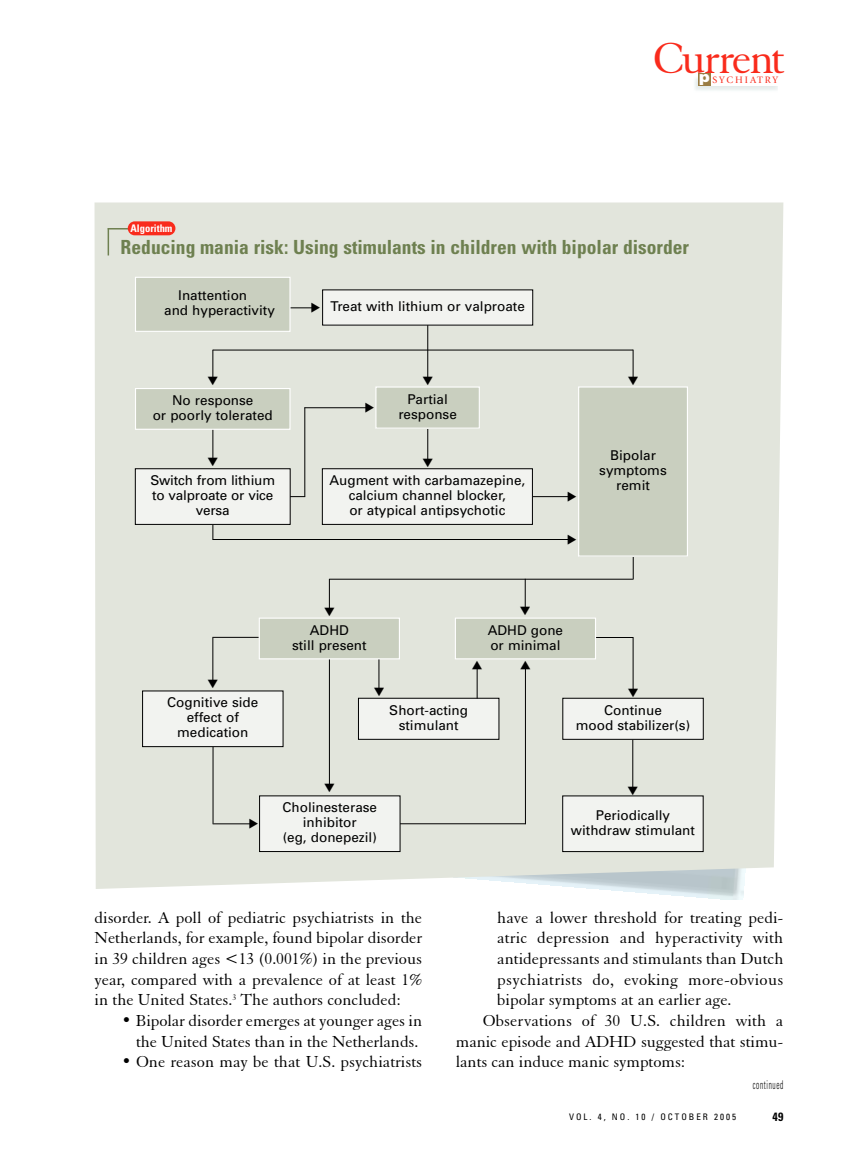
<style>
.page{position:relative;width:851px;height:1161px;background:#fff}
.page>*{position:absolute;margin:0;border:0;box-sizing:border-box;transform-origin:0 0}
.t1{font:47.1px "Elegant Garamond BT";letter-spacing:-.045em;color:#f92b1c}
.t2{font:700 condensed 19.5px "Univers";color:#6e8050}
.t3{font:17.25px/20.5px "Elegant Garamond BT";color:#000;text-align:justify}
.t4{font:17.25px "Elegant Garamond BT";letter-spacing:.02em;color:#000}
.t5{font:13.5px/15px "Univers";color:#000;text-align:center}
.t6{font:300 condensed 12px "Univers";letter-spacing:.09em;color:#000;scale:.6 1}
.t7{font:700 condensed 12px "Univers";color:#000}
.t8{font:700 condensed 10.5px "Univers";color:#fff}
.t9{font:9.75px "Giovanni";letter-spacing:.195em;color:#f92b1c}
.t10{font:condensed 9px "Univers";letter-spacing:.22em;color:#000}
.s1{font-family:"Arial";font-weight:900;font-size:15.15px;color:#fff}
</style>
<div class="page">
<div style="left:698px;top:73px;width:13px;height:13px;background:#9a7d44"></div>
<div style="left:94px;top:202px;width:689px;height:687px;background:#e2e5dc"></div>
<svg style="left:108px;top:230px;width:1px;height:25px"></svg>
<hr style="left:108px;top:228px;width:20px;height:2px;background:#6e8050">
<div style="left:128px;top:221px;width:47px;height:14px;background:#f92b1c;border-radius:7px"></div>
<div style="left:142px;top:691px;width:141px;height:56px;background:#f2f3f0"></div>
<div style="left:142px;top:691px;width:141px;height:56px;border:1px solid #000"></div>
<div style="left:259px;top:796px;width:141px;height:56px;background:#f2f3f0"></div>
<div style="left:259px;top:796px;width:141px;height:56px;border:1px solid #000"></div>
<div style="left:562px;top:796px;width:141px;height:56px;background:#f2f3f0"></div>
<div style="left:562px;top:796px;width:141px;height:56px;border:1px solid #000"></div>
<div style="left:358px;top:698px;width:141px;height:41px;background:#f2f3f0"></div>
<div style="left:358px;top:698px;width:141px;height:42px;border:1px solid #000"></div>
<div style="left:562px;top:698px;width:141px;height:41px;background:#f2f3f0"></div>
<div style="left:562px;top:698px;width:141px;height:42px;border:1px solid #000"></div>
<hr style="left:518px;top:496px;width:51px;height:1px;background:#000">
<hr style="left:213px;top:539px;width:356px;height:1px;background:#000">
<hr style="left:213px;top:350px;width:420px;height:1px;background:#000">
<hr style="left:632px;top:637px;width:1px;height:56px;background:#000">
<hr style="left:596px;top:637px;width:37px;height:1px;background:#000">
<hr style="left:525px;top:579px;width:1px;height:32px;background:#000">
<hr style="left:329px;top:579px;width:1px;height:31px;background:#000">
<hr style="left:329px;top:579px;width:304px;height:1px;background:#000">
<hr style="left:427px;top:325px;width:1px;height:55px;background:#000">
<hr style="left:427px;top:407px;width:1px;height:56px;background:#000">
<div style="left:322px;top:469px;width:210px;height:55px;background:#f2f3f0"></div>
<div style="left:322px;top:468px;width:210px;height:57px;border:1px solid #000"></div>
<hr style="left:632px;top:532px;width:1px;height:48px;background:#000">
<hr style="left:212px;top:638px;width:1px;height:44px;background:#000">
<hr style="left:212px;top:637px;width:47px;height:1px;background:#000">
<hr style="left:213px;top:823px;width:39px;height:1px;background:#000">
<hr style="left:213px;top:747px;width:1px;height:77px;background:#000">
<hr style="left:525px;top:667px;width:1px;height:157px;background:#000">
<hr style="left:400px;top:823px;width:125px;height:1px;background:#000">
<hr style="left:329px;top:659px;width:1px;height:129px;background:#000">
<hr style="left:632px;top:740px;width:1px;height:50px;background:#000">
<hr style="left:378px;top:659px;width:1px;height:33px;background:#000">
<hr style="left:476px;top:666px;width:1px;height:33px;background:#000">
<div style="left:135px;top:277px;width:155px;height:54px;background:#c9cfbf"></div>
<div style="left:135px;top:277px;width:155px;height:55px;border:1px solid #fff"></div>
<div style="left:135px;top:389px;width:155px;height:40px;background:#c9cfbf"></div>
<div style="left:376px;top:387px;width:103px;height:41px;background:#c9cfbf"></div>
<div style="left:375px;top:386px;width:105px;height:43px;border:1px solid #fff"></div>
<div style="left:578px;top:387px;width:109px;height:169px;background:#c9cfbf"></div>
<div style="left:578px;top:386px;width:110px;height:171px;border:1px solid #fff"></div>
<div style="left:455px;top:618px;width:140px;height:41px;background:#c9cfbf"></div>
<div style="left:455px;top:618px;width:141px;height:41px;border:1px solid #fff"></div>
<div style="left:259px;top:618px;width:140px;height:41px;background:#c9cfbf"></div>
<div style="left:259px;top:618px;width:141px;height:41px;border:1px solid #fff"></div>
<svg style="left:289px;top:289px;width:244px;height:37px"></svg>
<svg style="left:568px;top:492px;width:8px;height:9px"></svg>
<svg style="left:568px;top:534px;width:8px;height:10px"></svg>
<svg style="left:208px;top:350px;width:10px;height:35px"></svg>
<svg style="left:628px;top:350px;width:10px;height:35px"></svg>
<svg style="left:628px;top:688px;width:10px;height:9px"></svg>
<svg style="left:324px;top:607px;width:10px;height:9px"></svg>
<svg style="left:520px;top:607px;width:10px;height:8px"></svg>
<svg style="left:423px;top:376px;width:10px;height:9px"></svg>
<svg style="left:423px;top:459px;width:10px;height:8px"></svg>
<svg style="left:208px;top:680px;width:10px;height:8px"></svg>
<svg style="left:249px;top:819px;width:9px;height:10px"></svg>
<svg style="left:520px;top:661px;width:10px;height:8px"></svg>
<svg style="left:324px;top:784px;width:10px;height:9px"></svg>
<svg style="left:628px;top:787px;width:9px;height:8px"></svg>
<svg style="left:374px;top:688px;width:10px;height:8px"></svg>
<svg style="left:472px;top:661px;width:10px;height:8px"></svg>
<svg style="left:134px;top:403px;width:240px;height:137px"></svg>
<h1 class="t1" style="left:653px;top:41px;width:133px">Current</h1>
<p class="t9" style="left:699px;top:76px;width:81px"><span class="s1">p</span>SYCHIATRY</p>
<p class="t8" style="left:130px;top:224px;width:43px">Algorithm</p>
<p class="t2" style="left:121px;top:240px;width:570px">Reducing mania risk: Using stimulants in children with bipolar disorder</p>
<p class="t5" style="left:164px;top:289px;width:112px;text-align:left;text-indent:14px">Inattention<br>and hyperactivity</p>
<p class="t5" style="left:330px;top:300px;width:196px">Treat with lithium or valproate</p>
<p class="t5" style="left:153px;top:394px;width:121px">No response<br>or poorly tolerated</p>
<p class="t5" style="left:398px;top:393px;width:60px">Partial response</p>
<p class="t5" style="left:150px;top:474px;width:126px">Switch from lithium to valproate or vice versa</p>
<p class="t5" style="left:329px;top:474px;width:197px">Augment with carbamazepine, calcium channel blocker,<br>or atypical antipsychotic</p>
<p class="t5" style="left:599px;top:449px;width:69px">Bipolar symptoms remit</p>
<p class="t5" style="left:292px;top:624px;width:76px">ADHD<br>still present</p>
<p class="t5" style="left:487px;top:624px;width:77px;text-align:left">ADHD gone or minimal</p>
<p class="t5" style="left:167px;top:696px;width:93px">Cognitive side effect of medication</p>
<p class="t5" style="left:389px;top:704px;width:80px">Short-acting stimulant</p>
<p class="t5" style="left:576px;top:704px;width:116px">Continue<br>mood stabilizer(s)</p>
<p class="t5" style="left:282px;top:801px;width:96px">Cholinesterase inhibitor<br>(eg, donepezil)</p>
<p class="t5" style="left:571px;top:809px;width:126px">Periodically withdraw stimulant</p>
<p class="t3" style="left:94px;top:909px;width:329px">disorder. A poll of pediatric psychiatrists in the Netherlands, for example, found bipolar disorder in 39 children ages &lt;13 (0.001%) in the previous year, compared with a prevalence of at least 1% in the United States.<sup>3</sup> The authors concluded:</p>
<p class="t3" style="left:122px;top:1012px;width:302px;text-align:right">• Bipolar disorder emerges at younger ages in the United States than in the Netherlands.</p>
<p class="t3" style="left:122px;top:1053px;width:302px">• One reason may be that U.S. psychiatrists</p>
<p class="t3" style="left:497px;top:909px;width:287px">have a lower threshold for treating pedi-</p>
<p class="t3" style="left:497px;top:929px;width:287px">atric depression and hyperactivity with</p>
<p class="t3" style="left:497px;top:950px;width:287px">antidepressants and stimulants than Dutch</p>
<p class="t4" style="left:497px;top:973px;width:287px">psychiatrists do, evoking more-obvious</p>
<p class="t3" style="left:497px;top:991px;width:236px">bipolar symptoms at an earlier age.</p>
<p class="t3" style="left:483px;top:1012px;width:302px">Observations of 30 U.S. children with a</p>
<p class="t3" style="left:456px;top:1033px;width:329px">manic episode and ADHD suggested that stimu-</p>
<p class="t3" style="left:456px;top:1053px;width:231px">lants can induce manic symptoms:</p>
<p class="t6" style="left:752px;top:1080px;width:53px">continued</p>
<p class="t10" style="left:569px;top:1114px;width:169px">VOL. 4, NO. 10 / OCTOBER 2005</p>
<p class="t7" style="left:772px;top:1112px;width:12px">49</p>
</div>
